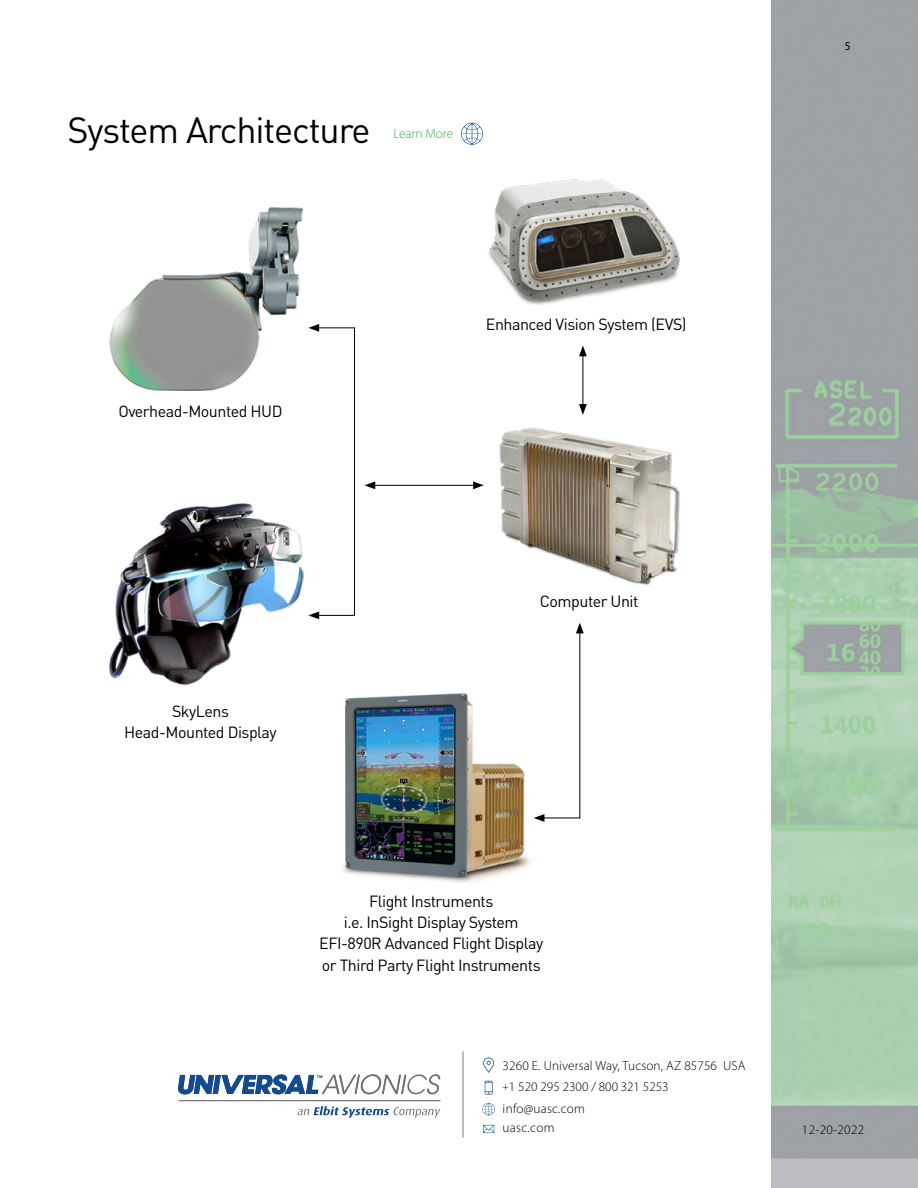
<style>
.page{position:relative;width:918px;height:1188px;background:#fff}
.page>*{position:absolute;margin:0;border:0;box-sizing:border-box;transform-origin:0 0}
.t1{font:36px "DIN Pro";letter-spacing:-.03em;color:#000}
.t2{font:16.05px/21.5px "DIN Pro";letter-spacing:-.03em;color:#000;text-align:center}
.t3{font:300 13.5px "Myriad Pro";letter-spacing:-.01em;color:#41ad49}
.t4{font:300 13.2px/21.5px "Myriad Pro";letter-spacing:.01em;color:#000}
.t5{font:12px "Myriad Pro";color:#000;scale:.95 1}
.s1{font-size:10.5px}
</style>
<div class="page">
<img style="left:771px;top:0;width:147px;height:1188px">
<img style="left:109px;top:503px;width:195px;height:182px">
<img style="left:343px;top:693px;width:190px;height:190px">
<hr style="left:373px;top:485px;width:102px;height:1px;background:#000">
<svg style="left:365px;top:481px;width:10px;height:8px"></svg>
<div style="left:317px;top:328px;width:38px;height:288px;border:1px solid #000"></div>
<svg style="left:308px;top:611px;width:11px;height:8px"></svg>
<svg style="left:534px;top:623px;width:50px;height:199px"></svg>
<hr style="left:583px;top:354px;width:1px;height:52px;background:#000">
<svg style="left:579px;top:346px;width:8px;height:10px"></svg>
<img style="left:109px;top:207px;width:223px;height:199px">
<img style="left:488px;top:179px;width:192px;height:126px">
<img style="left:459px;top:382px;width:221px;height:203px">
<svg style="left:297px;top:1106px;width:143px;height:12px"></svg>
<hr style="left:179px;top:1100px;width:261px;height:1px;background:#6d6e71">
<svg style="left:178px;top:1074px;width:262px;height:21px"></svg>
<hr style="left:463px;top:1051px;width:1px;height:87px;background:#808285">
<svg style="left:485px;top:1081px;width:8px;height:13px"></svg>
<svg style="left:483px;top:1058px;width:11px;height:15px"></svg>
<svg style="left:483px;top:1125px;width:11px;height:8px"></svg>
<svg style="left:482px;top:1103px;width:13px;height:12px"></svg>
<svg style="left:461px;top:123px;width:22px;height:22px"></svg>
<h1 class="t1" style="left:68px;top:105px;width:305px">System Architecture</h1>
<p class="t3" style="left:393px;top:125px;width:61px">Learn More</p>
<p class="t2" style="left:118px;top:400px;width:166px">Overhead-Mounted HUD</p>
<p class="t2" style="left:486px;top:313px;width:202px">Enhanced Vision System (EVS)</p>
<p class="t5" style="left:845px;top:39px;width:8px">5</p>
<p class="t2" style="left:124px;top:700px;width:154px">SkyLens<br>Head-Mounted Display</p>
<p class="t2" style="left:540px;top:590px;width:100px">Computer Unit</p>
<p class="t2" style="left:319px;top:890px;width:225px">Flight Instruments<br>i.e. InSight Display System<br>EFI-890R Advanced Flight Display or Third Party Flight Instruments</p>
<p class="t4" style="left:503px;top:1055px;width:244px">3260 E. Universal Way, Tucson, AZ 85756 USA <span class="s1">+</span>1 520 295 2300 / 800 321 5253 info@uasc.com</p>
<p class="t4" style="left:503px;top:1117px;width:53px">uasc.com</p>
<p class="t4" style="left:802px;top:1119px;width:64px">12-20-2022</p>
</div>
